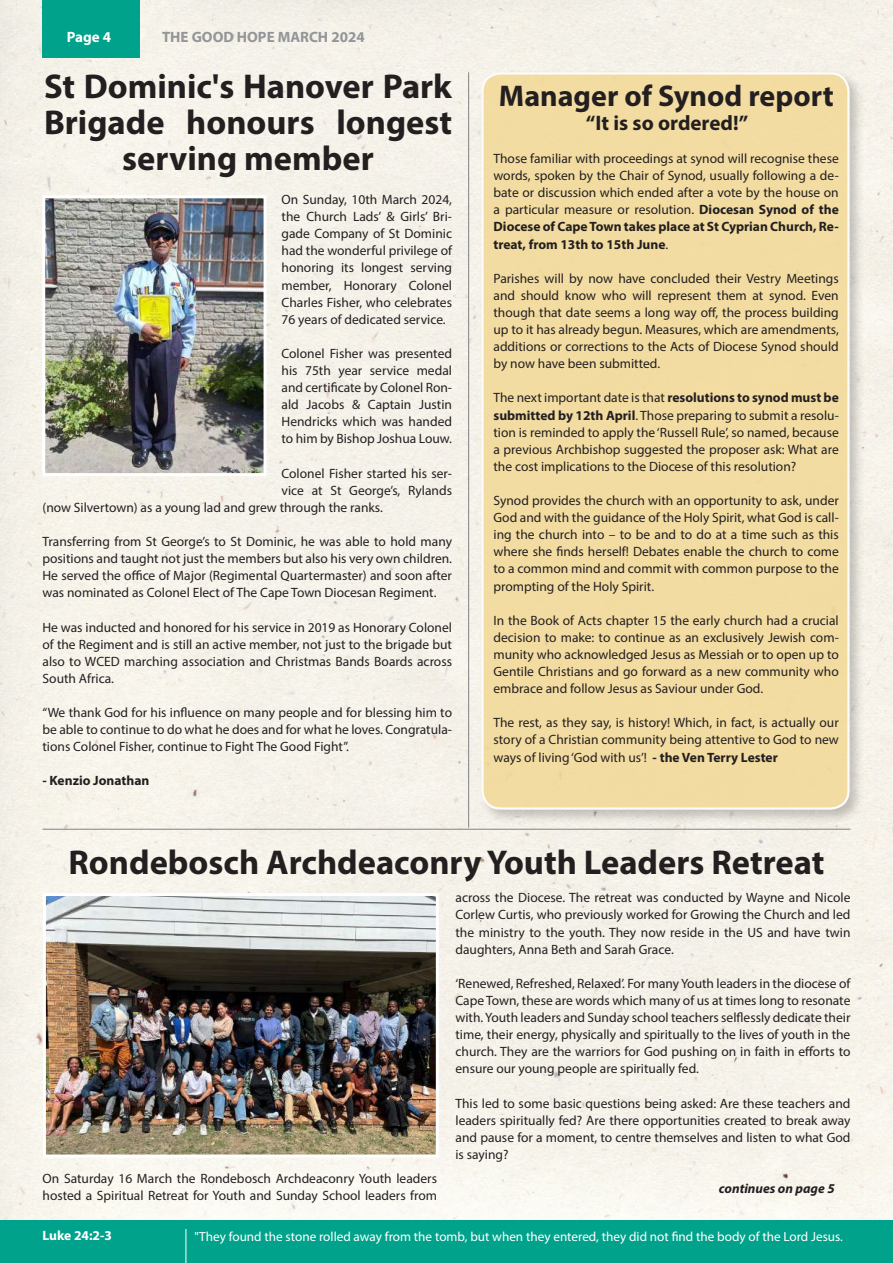
<style>
.page{position:relative;width:893px;height:1263px;background:#fff}
.page>*{position:absolute;margin:0;border:0;box-sizing:border-box;transform-origin:0 0}
.t1{font:700 34.5px/36px "Myriad Pro";color:#231f20;text-align:center}
.t2{font:700 30px "Myriad Pro";color:#231f20}
.t3{font:700 21px "Myriad Pro";color:#231f20}
.t4{font:700 15px "Myriad Pro";color:#939598}
.t5{font:700 15px "Myriad Pro";color:#fff}
.t6{font:13.5px/17.1px "Myriad Pro";color:#231f20;text-align:justify}
.t7{font:italic 700 13.5px "Myriad Pro";color:#231f20}
.t8{font:700 13.5px "Myriad Pro";color:#231f20}
.t9{font:700 13.5px "Myriad Pro";letter-spacing:-.005em;color:#fff}
.t10{font:13.2px "Myriad Pro";color:#fff}
.s1{font-weight:700}
</style>
<div class="page">
<img style="left:0;top:0;width:893px;height:1220px">
<div style="left:0;top:1220px;width:893px;height:43px;background:#00a28b"></div>
<hr style="left:186px;top:1229px;width:1px;height:34px;background:#fff">
<div style="left:43px;top:0;width:97px;height:57px;background:#00a28b"></div>
<img style="left:46px;top:199px;width:217px;height:273px">
<div style="left:42px;top:195px;width:225px;height:281px;border:3px solid #fff"></div>
<hr style="left:468px;top:72px;width:1px;height:755px;background:#808285">
<div style="left:478px;top:69px;width:386px;height:755px;background:#231f20;opacity:.3"></div>
<div style="left:482px;top:73px;width:366px;height:735px;background:#f2dca2;border-radius:18px"></div>
<div style="left:481px;top:72px;width:369px;height:738px;border:2px solid #fff;border-radius:18px"></div>
<hr style="left:43px;top:829px;width:807px;height:1px;background:#808285">
<img style="left:47px;top:897px;width:388px;height:256px">
<div style="left:43px;top:893px;width:396px;height:264px;border:3px solid #fff"></div>
<p class="t5" style="left:67px;top:27px;width:46px">Page 4</p>
<p class="t4" style="left:162px;top:27px;width:204px">THE GOOD HOPE MARCH 2024</p>
<h1 class="t1" style="left:44px;top:67px;width:409px">St Dominic's Hanover Park<br>Brigade honours longest serving member</h1>
<p class="t6" style="left:282px;top:191px;width:172px">On Sunday, 10th March 2024, the Church Lads’ &amp; Girls’ Bri&shy;gade Company of St Dominic had the wonderful privilege of honoring its longest serving member, Honorary Colonel Charles Fisher, who celebrates 76 years of dedicated service.</p>
<p class="t6" style="left:282px;top:345px;width:172px">Colonel Fisher was presented his 75th year service medal and certificate by Colonel Ron&shy;ald Jacobs &amp; Captain Justin Hendricks which was handed to him by Bishop Joshua Louw.</p>
<p class="t6" style="left:282px;top:464px;width:172px">Colonel Fisher started his ser-</p>
<p class="t6" style="left:282px;top:481px;width:172px">vice at St George’s, Rylands</p>
<p class="t6" style="left:43px;top:498px;width:342px">(now Silvertown) as a young lad and grew through the ranks.</p>
<p class="t6" style="left:43px;top:533px;width:411px">Transferring from St George’s to St Dominic, he was able to hold many positions and taught not just the members but also his very own children.<br>He served the office of Major (Regimental Quartermaster) and soon after was nominated as Colonel Elect of The Cape Town Diocesan Regiment.</p>
<p class="t6" style="left:43px;top:618px;width:411px">He was inducted and honored for his service in 2019 as Honorary Colonel of the Regiment and is still an active member, not just to the brigade but also to WCED marching association and Christmas Bands Boards across South Africa.</p>
<p class="t6" style="left:43px;top:704px;width:411px">“We thank God for his influence on many people and for blessing him to be able to continue to do what he does and for what he loves. Congratula&shy;tions Colonel Fisher, continue to Fight The Good Fight”.</p>
<p class="t8" style="left:43px;top:772px;width:108px">- Kenzio Jonathan</p>
<h2 class="t2" style="left:499px;top:76px;width:336px">Manager of Synod report</h2>
<h3 class="t3" style="left:586px;top:109px;width:164px">“It is so ordered!”</h3>
<p class="t6" style="left:493px;top:150px;width:347px">Those familiar with proceedings at synod will recognise these words, spoken by the Chair of Synod, usually following a de&shy;bate or discussion which ended after a vote by the house on a particular measure or resolution. <span class="s1">Diocesan Synod of the Diocese of Cape Town takes place at St Cyprian Church, Re&shy;treat, from 13th to 15th June</span>.</p>
<p class="t6" style="left:493px;top:269px;width:347px">Parishes will by now have concluded their Vestry Meetings and should know who will represent them at synod. Even though that date seems a long way off, the process building up to it has already begun. Measures, which are amendments, additions or corrections to the Acts of Diocese Synod should by now have been submitted.</p>
<p class="t6" style="left:493px;top:389px;width:347px">The next important date is that <span class="s1">resolutions to synod must be submitted by 12th April</span>. Those preparing to submit a resolu&shy;tion is reminded to apply the ‘Russell Rule’, so named, because a previous Archbishop suggested the proposer ask: What are the cost implications to the Diocese of this resolution?</p>
<p class="t6" style="left:493px;top:492px;width:347px">Synod provides the church with an opportunity to ask, under God and with the guidance of the Holy Spirit, what God is call&shy;ing the church into – to be and to do at a time such as this where she finds herself! Debates enable the church to come to a common mind and commit with common purpose to the prompting of the Holy Spirit.</p>
<p class="t6" style="left:493px;top:611px;width:347px">In the Book of Acts chapter 15 the early church had a crucial decision to make: to continue as an exclusively Jewish com&shy;munity who acknowledged Jesus as Messiah or to open up to Gentile Christians and go forward as a new community who embrace and follow Jesus as Saviour under God.</p>
<p class="t6" style="left:493px;top:714px;width:347px">The rest, as they say, is history! Which, in fact, is actually our story of a Christian community being attentive to God to new ways of living ‘God with us’! <span class="s1">- the Ven Terry Lester</span></p>
<h1 class="t1" style="left:69px;top:843px;width:757px">Rondebosch Archdeaconry Youth Leaders Retreat</h1>
<p class="t6" style="left:43px;top:1169px;width:396px">On Saturday 16 March the Rondebosch Archdeaconry Youth leaders hosted a Spiritual Retreat for Youth and Sunday School leaders from</p>
<p class="t6" style="left:455px;top:889px;width:396px">across the Diocese. The retreat was conducted by Wayne and Nicole Corlew Curtis, who previously worked for Growing the Church and led the ministry to the youth. They now reside in the US and have twin daughters, Anna Beth and Sarah Grace.</p>
<p class="t6" style="left:455px;top:974px;width:396px">‘Renewed, Refreshed, Relaxed’. For many Youth leaders in the diocese of Cape Town, these are words which many of us at times long to resonate with. Youth leaders and Sunday school teachers selflessly dedicate their time, their energy, physically and spiritually to the lives of youth in the church. They are the warriors for God pushing on in faith in efforts to ensure our young people are spiritually fed.</p>
<p class="t6" style="left:455px;top:1094px;width:396px">This led to some basic questions being asked: Are these teachers and leaders spiritually fed? Are there opportunities created to break away and pause for a moment, to centre themselves and listen to what God is saying?</p>
<p class="t7" style="left:719px;top:1180px;width:117px">continues on page 5</p>
<p class="t9" style="left:43px;top:1227px;width:71px">Luke 24:2-3</p>
<p class="t10" style="left:195px;top:1229px;width:650px">"They found the stone rolled away from the tomb, but when they entered, they did not find the body of the Lord Jesus.</p>
</div>
